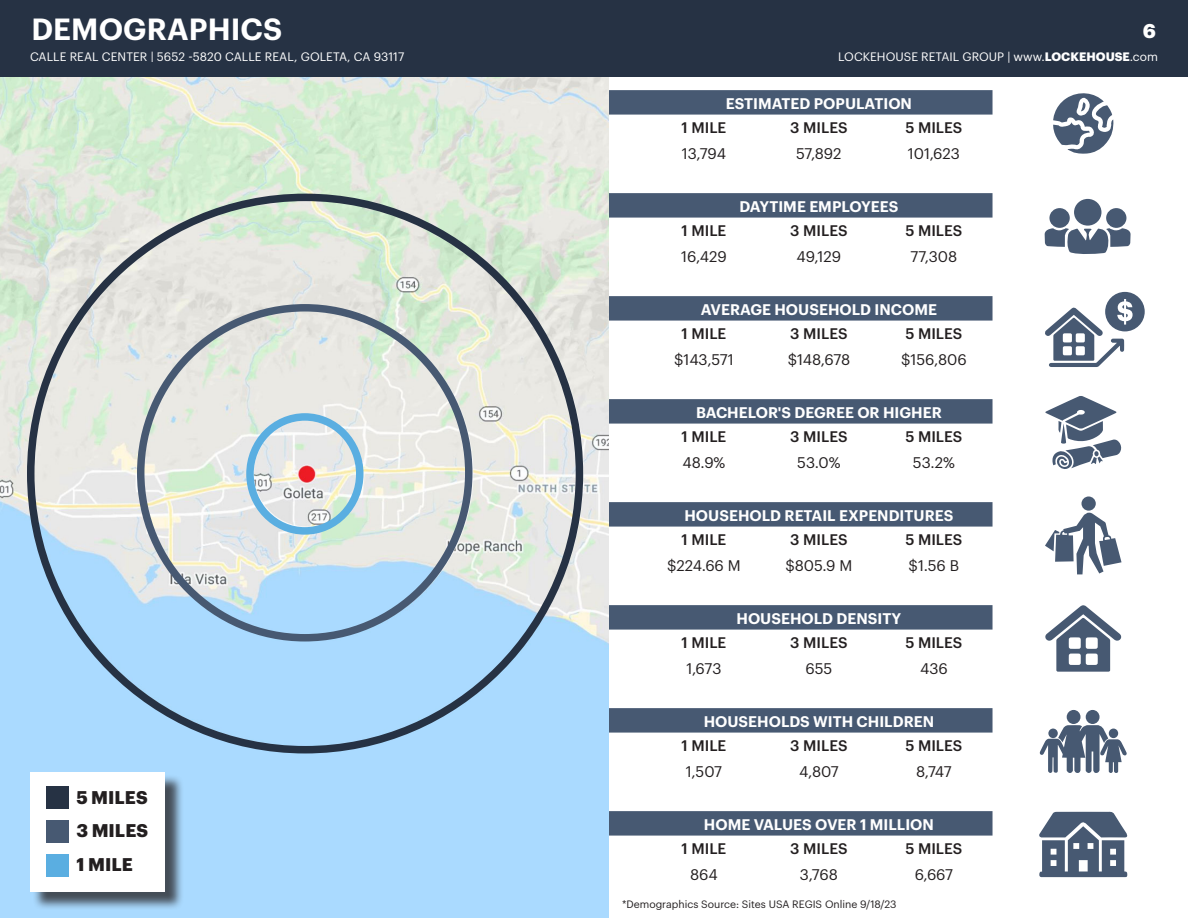
<style>
.page{position:relative;width:1188px;height:918px;background:#fff}
.page>*{position:absolute;margin:0;border:0;box-sizing:border-box;transform-origin:0 0}
.Header_Title{font:600 30px "Graphik";letter-spacing:.005em;color:#fff}
.t1{font:700 19.5px "Graphik";color:#fff}
.t2{font:700 18px/33.6px "Graphik";color:#231f20}
.t3{font:600 15px "Graphik";color:#fff}
.t4{font:500 15px "Graphik";color:#231f20}
.t5{font:15px "Graphik";letter-spacing:-.005em;color:#231f20}
.t6{font:12px "Graphik";color:#fff}
.t7{font:10.5px "Graphik";color:#231f20}
.s1{font-weight:700}
</style>
<div class="page">
<div style="left:1105px;top:292px;width:40px;height:39px;background:#475972;border-radius:50%"></div>
<svg style="left:1045px;top:299px;width:88px;height:68px"></svg>
<svg style="left:608px;top:296px;width:385px;height:25px;background:#4b5d75"></svg>
<svg style="left:1045px;top:396px;width:76px;height:73px"></svg>
<svg style="left:608px;top:399px;width:385px;height:25px;background:#4b5d75"></svg>
<svg style="left:608px;top:502px;width:385px;height:25px;background:#4b5d75"></svg>
<div style="left:1081px;top:496px;width:15px;height:15px;background:#475972;border-radius:50%"></div>
<svg style="left:1045px;top:510px;width:77px;height:64px"></svg>
<svg style="left:608px;top:605px;width:385px;height:25px;background:#4b5d75"></svg>
<svg style="left:1045px;top:605px;width:77px;height:67px"></svg>
<svg style="left:608px;top:708px;width:385px;height:25px;background:#4b5d75"></svg>
<div style="left:1067px;top:710px;width:14px;height:14px;background:#475972;border-radius:50%"></div>
<div style="left:1086px;top:710px;width:14px;height:14px;background:#475972;border-radius:50%"></div>
<svg style="left:1039px;top:725px;width:88px;height:48px"></svg>
<svg style="left:608px;top:811px;width:385px;height:25px;background:#4b5d75"></svg>
<svg style="left:1039px;top:811px;width:89px;height:67px"></svg>
<svg style="left:608px;top:193px;width:385px;height:25px;background:#4b5d75"></svg>
<div style="left:1074px;top:199px;width:27px;height:27px;background:#475972;border-radius:50%"></div>
<div style="left:1049px;top:208px;width:21px;height:20px;background:#475972;border-radius:50%"></div>
<div style="left:1106px;top:208px;width:20px;height:20px;background:#475972;border-radius:50%"></div>
<svg style="left:1044px;top:228px;width:87px;height:26px"></svg>
<svg style="left:608px;top:90px;width:385px;height:25px;background:#4b5d75"></svg>
<svg style="left:1053px;top:93px;width:61px;height:61px"></svg>
<img style="left:1px;top:77px;width:607px;height:841px">
<div style="left:246px;top:413px;width:118px;height:122px;border:8px solid #5aaee1;border-radius:50%"></div>
<div style="left:32px;top:774px;width:152px;height:137px;background:#231f20;opacity:.75"></div>
<div style="left:30px;top:772px;width:135px;height:120px;background:#fff"></div>
<div style="left:47px;top:854px;width:22px;height:22px;background:#5aaee1"></div>
<div style="left:47px;top:820px;width:22px;height:23px;background:#475972"></div>
<div style="left:47px;top:787px;width:22px;height:22px;background:#263244"></div>
<div style="left:0;top:0;width:1188px;height:77px;background:#263244"></div>
<p class="Header_Title" style="left:31px;top:6px;width:253px">DEMOGRAPHICS</p>
<h2 class="t1" style="left:1143px;top:16px;width:15px">6</h2>
<p class="t6" style="left:30px;top:48px;width:376px">CALLE REAL CENTER | 5652 -5820 CALLE REAL, GOLETA, CA 93117</p>
<p class="t6" style="left:838px;top:48px;width:321px">LOCKEHOUSE RETAIL GROUP | www.<span class="s1">LOCKEHOUSE</span>.com</p>
<p class="t3" style="left:726px;top:92px;width:188px">ESTIMATED POPULATION</p>
<p class="t4" style="left:682px;top:116px;width:46px">1 MILE</p>
<p class="t4" style="left:790px;top:116px;width:59px">3 MILES</p>
<p class="t4" style="left:905px;top:116px;width:59px">5 MILES</p>
<p class="t5" style="left:682px;top:142px;width:46px">13,794</p>
<p class="t5" style="left:796px;top:142px;width:47px">57,892</p>
<p class="t5" style="left:908px;top:142px;width:54px">101,623</p>
<p class="t3" style="left:740px;top:195px;width:160px">DAYTIME EMPLOYEES</p>
<p class="t4" style="left:682px;top:219px;width:46px">1 MILE</p>
<p class="t4" style="left:790px;top:219px;width:59px">3 MILES</p>
<p class="t4" style="left:905px;top:219px;width:59px">5 MILES</p>
<p class="t5" style="left:681px;top:245px;width:47px">16,429</p>
<p class="t5" style="left:797px;top:245px;width:46px">49,129</p>
<p class="t5" style="left:911px;top:245px;width:48px">77,308</p>
<p class="t3" style="left:701px;top:298px;width:238px">AVERAGE HOUSEHOLD INCOME</p>
<p class="t4" style="left:682px;top:322px;width:46px">1 MILE</p>
<p class="t4" style="left:790px;top:322px;width:59px">3 MILES</p>
<p class="t4" style="left:905px;top:322px;width:59px">5 MILES</p>
<p class="t5" style="left:674px;top:348px;width:61px">$143,571</p>
<p class="t5" style="left:788px;top:348px;width:64px">$148,678</p>
<p class="t5" style="left:901px;top:348px;width:67px">$156,806</p>
<p class="t3" style="left:696px;top:401px;width:247px">BACHELOR'S DEGREE OR HIGHER</p>
<p class="t4" style="left:682px;top:425px;width:46px">1 MILE</p>
<p class="t4" style="left:790px;top:425px;width:59px">3 MILES</p>
<p class="t4" style="left:905px;top:425px;width:59px">5 MILES</p>
<p class="t5" style="left:683px;top:451px;width:44px">48.9%</p>
<p class="t5" style="left:797px;top:451px;width:45px">53.0%</p>
<p class="t5" style="left:913px;top:451px;width:44px">53.2%</p>
<p class="t3" style="left:684px;top:504px;width:270px">HOUSEHOLD RETAIL EXPENDITURES</p>
<p class="t4" style="left:682px;top:528px;width:46px">1 MILE</p>
<p class="t4" style="left:790px;top:528px;width:59px">3 MILES</p>
<p class="t4" style="left:905px;top:528px;width:59px">5 MILES</p>
<p class="t5" style="left:667px;top:554px;width:75px">$224.66 M</p>
<p class="t5" style="left:785px;top:554px;width:68px">$805.9 M</p>
<p class="t5" style="left:909px;top:554px;width:52px">$1.56 B</p>
<p class="t3" style="left:737px;top:607px;width:166px">HOUSEHOLD DENSITY</p>
<p class="t4" style="left:682px;top:631px;width:46px">1 MILE</p>
<p class="t4" style="left:790px;top:631px;width:59px">3 MILES</p>
<p class="t4" style="left:905px;top:631px;width:59px">5 MILES</p>
<p class="t5" style="left:686px;top:657px;width:37px">1,673</p>
<p class="t5" style="left:806px;top:657px;width:28px">655</p>
<p class="t5" style="left:920px;top:657px;width:29px">436</p>
<p class="t2" style="left:76px;top:779px;width:73px">5 MILES<br>3 MILES</p>
<p class="t2" style="left:76px;top:846px;width:58px">1 MILE</p>
<p class="t3" style="left:704px;top:710px;width:232px">HOUSEHOLDS WITH CHILDREN</p>
<p class="t4" style="left:682px;top:734px;width:46px">1 MILE</p>
<p class="t4" style="left:790px;top:734px;width:59px">3 MILES</p>
<p class="t4" style="left:905px;top:734px;width:59px">5 MILES</p>
<p class="t5" style="left:686px;top:760px;width:38px">1,507</p>
<p class="t5" style="left:799px;top:760px;width:41px">4,807</p>
<p class="t5" style="left:916px;top:760px;width:37px">8,747</p>
<p class="t3" style="left:704px;top:813px;width:232px">HOME VALUES OVER 1 MILLION</p>
<p class="t4" style="left:682px;top:837px;width:46px">1 MILE</p>
<p class="t4" style="left:790px;top:837px;width:59px">3 MILES</p>
<p class="t4" style="left:905px;top:837px;width:59px">5 MILES</p>
<p class="t5" style="left:690px;top:863px;width:29px">864</p>
<p class="t5" style="left:800px;top:863px;width:40px">3,768</p>
<p class="t5" style="left:915px;top:863px;width:40px">6,667</p>
<p class="t7" style="left:622px;top:897px;width:276px">*Demographics Source: Sites USA REGIS Online 9/18/23</p>
</div>
